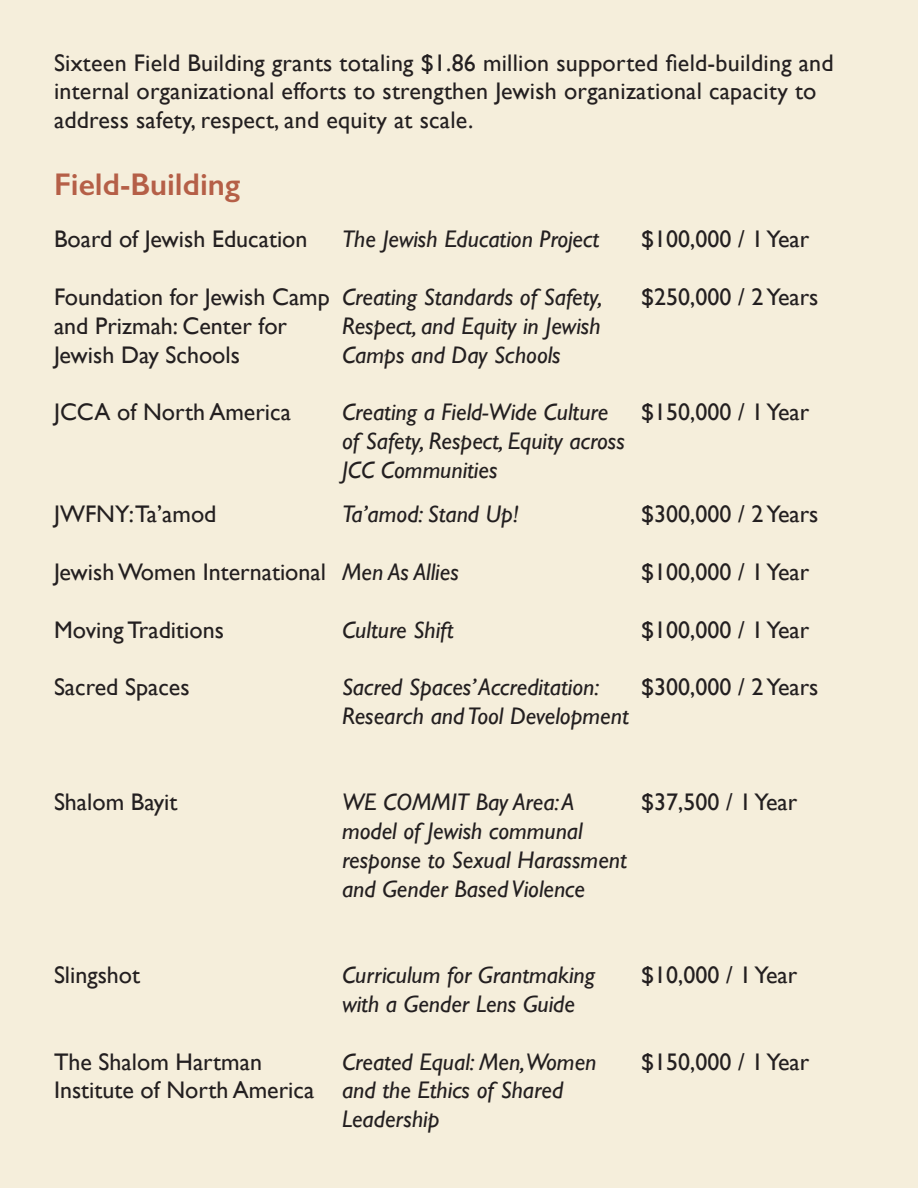
<style>
.page{position:relative;width:918px;height:1188px;background:#f5eedb}
.page>*{position:absolute;margin:0;border:0;box-sizing:border-box;transform-origin:0 0}
.t1{font:600 31.5px "Gill Sans";color:#b55f47}
.t2{font:24px/28.8px "Gill Sans";color:#231f20}
.t3{font:italic 24px/28.8px "Gill Sans";color:#231f20}
</style>
<div class="page">
<p class="t2" style="left:54px;top:48px;width:781px">Sixteen Field Building grants totaling $1.86 million supported field-building and internal organizational efforts to strengthen Jewish organizational capacity to address safety, respect, and equity at scale.</p>
<p class="t1" style="left:54px;top:165px;width:188px">Field-Building</p>
<p class="t2" style="left:54px;top:225px;width:255px">Board of Jewish Education</p>
<p class="t2" style="left:54px;top:282px;width:277px">Foundation for Jewish Camp and Prizmah: Center for<br>Jewish Day Schools</p>
<p class="t2" style="left:54px;top:397px;width:238px">JCCA of North America</p>
<p class="t2" style="left:641px;top:225px;width:170px">$100,000 / 1 Year</p>
<p class="t2" style="left:641px;top:282px;width:179px">$250,000 / 2 Years</p>
<p class="t3" style="left:342px;top:225px;width:259px">The Jewish Education Project</p>
<p class="t3" style="left:342px;top:282px;width:262px;text-align:justify">Creating Standards of Safety, Respect, and Equity in Jewish Camps and Day Schools</p>
<p class="t3" style="left:342px;top:398px;width:284px">Creating a Field-Wide Culture of Safety, Respect, Equity across<br>JCC Communities</p>
<p class="t2" style="left:641px;top:397px;width:170px">$150,000 / 1 Year</p>
<p class="t2" style="left:54px;top:500px;width:164px">JWFNY:Ta’amod</p>
<p class="t2" style="left:54px;top:557px;width:274px">Jewish Women International</p>
<p class="t2" style="left:54px;top:615px;width:171px">Moving Traditions</p>
<p class="t2" style="left:54px;top:672px;width:137px">Sacred Spaces</p>
<p class="t3" style="left:342px;top:500px;width:178px">Ta’amod: Stand Up!</p>
<p class="t3" style="left:342px;top:557px;width:118px">Men As Allies</p>
<p class="t3" style="left:342px;top:615px;width:113px">Culture Shift</p>
<p class="t3" style="left:342px;top:673px;width:288px">Sacred Spaces’ Accreditation:<br>Research and Tool Development</p>
<p class="t2" style="left:641px;top:500px;width:179px">$300,000 / 2 Years</p>
<p class="t2" style="left:641px;top:557px;width:170px">$100,000 / 1 Year</p>
<p class="t2" style="left:641px;top:615px;width:170px">$100,000 / 1 Year</p>
<p class="t2" style="left:641px;top:672px;width:179px">$300,000 / 2 Years</p>
<p class="t2" style="left:54px;top:788px;width:125px">Shalom Bayit</p>
<p class="t3" style="left:342px;top:788px;width:286px">WE COMMIT Bay Area: A model of Jewish communal response to Sexual Harassment and Gender Based Violence</p>
<p class="t2" style="left:641px;top:788px;width:158px">$37,500 / 1 Year</p>
<p class="t2" style="left:54px;top:960px;width:88px">Slingshot</p>
<p class="t2" style="left:54px;top:1047px;width:262px">The Shalom Hartman<br>Institute of North America</p>
<p class="t3" style="left:342px;top:961px;width:255px">Curriculum for Grantmaking with a Gender Lens Guide</p>
<p class="t3" style="left:342px;top:1047px;width:256px">Created Equal: Men,Women and the Ethics of Shared<br>Leadership</p>
<p class="t2" style="left:641px;top:960px;width:158px">$10,000 / 1 Year</p>
<p class="t2" style="left:641px;top:1047px;width:170px">$150,000 / 1 Year</p>
</div>
